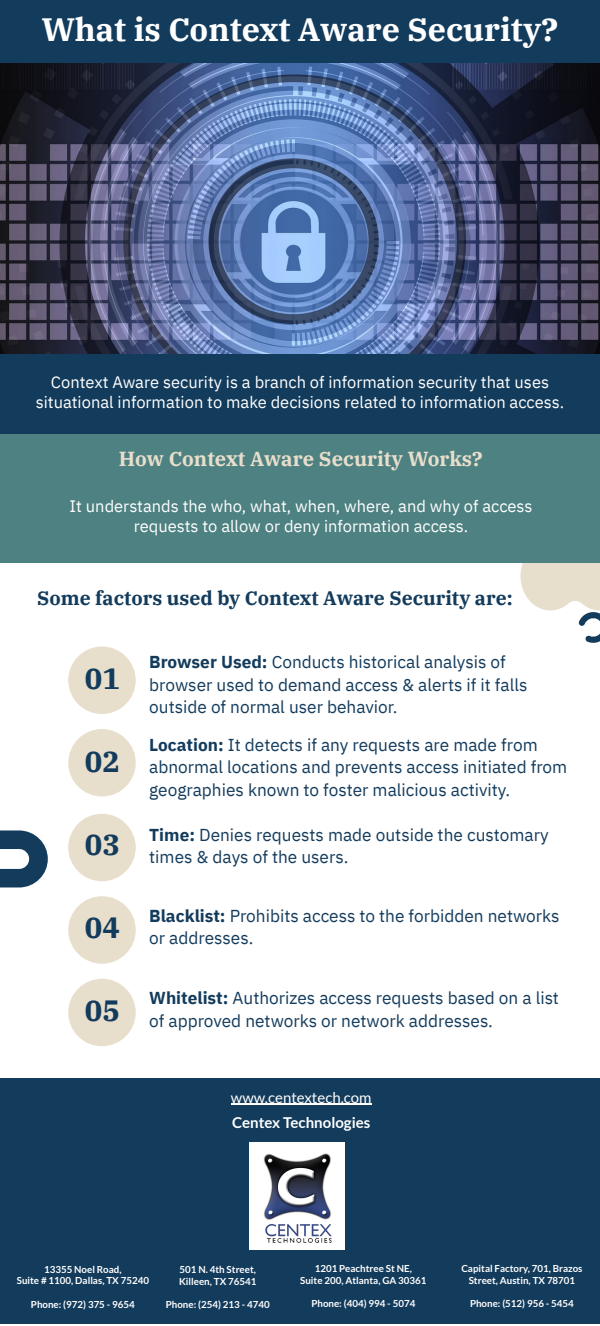
<style>
.page{position:relative;width:600px;height:1326px;background:#fff}
.page>*{position:absolute;margin:0;border:0;box-sizing:border-box;transform-origin:0 0}
.t1{font:700 32.2px "IBM Plex Serif";color:#fff}
.t2{font:700 29.2px "IBM Plex Serif";color:#133b5c}
.t3{font:700 20.2px "IBM Plex Serif";color:#e8decc}
.t4{font:700 19.5px "IBM Plex Serif";color:#133b5c}
.t5{font:17.2px/22.5px "IBM Plex Sans";color:#133b5c}
.t6{font:16.5px/20.2px "IBM Plex Sans";color:#fff;text-align:center}
.t7{font:15px "Lato";color:#fff}
.t8{font:700 15px "Lato";color:#fff}
.t9{font:700 9.8px/12px "Lato";color:#fff;text-align:center}
.s1{font-weight:700}
</style>
<div class="page">
<div style="left:0;top:0;width:600px;height:354px;background:#133b5c"></div>
<img style="left:0;top:64px;width:600px;height:290px">
<div style="left:0;top:354px;width:600px;height:80px;background:#133b5c"></div>
<div style="left:0;top:434px;width:600px;height:129px;background:#4e8181"></div>
<div style="left:68px;top:646px;width:68px;height:68px;background:#e8decc;border-radius:50%"></div>
<div style="left:68px;top:729px;width:68px;height:67px;background:#e8decc;border-radius:50%"></div>
<div style="left:68px;top:814px;width:68px;height:67px;background:#e8decc;border-radius:50%"></div>
<div style="left:68px;top:896px;width:68px;height:68px;background:#e8decc;border-radius:50%"></div>
<div style="left:68px;top:979px;width:68px;height:67px;background:#e8decc;border-radius:50%"></div>
<svg style="left:0;top:830px;width:48px;height:57px"></svg>
<svg style="left:520px;top:563px;width:80px;height:80px"></svg>
<div style="left:0;top:1078px;width:600px;height:246px;background:#133b5c"></div>
<div style="left:249px;top:1142px;width:96px;height:108px;background:#fff"></div>
<hr style="left:231px;top:1103px;width:141px;height:2px;background:#fff">
<img style="left:263px;top:1153px;width:69px;height:90px">
<p class="t1" style="left:42px;top:8px;width:518px">What is Context Aware Security?</p>
<p class="t6" style="left:36px;top:371px;width:530px">Context Aware security is a branch of information security that uses situational information to make decisions related to information access.</p>
<p class="t3" style="left:119px;top:445px;width:365px">How Context Aware Security Works?</p>
<p class="t6" style="left:70px;top:496px;width:464px;line-height:19.5px">It understands the who, what, when, where, and why of access requests to allow or deny information access.</p>
<p class="t4" style="left:37px;top:585px;width:477px">Some factors used by Context Aware Security are:</p>
<p class="t2" style="left:85px;top:659px;width:37px">01</p>
<p class="t2" style="left:85px;top:742px;width:37px">02</p>
<p class="t2" style="left:85px;top:825px;width:37px">03</p>
<p class="t2" style="left:85px;top:908px;width:37px">04</p>
<p class="t2" style="left:85px;top:991px;width:37px">05</p>
<p class="t5" style="left:149px;top:651px;width:380px"><span class="s1">Browser Used:</span> Conducts historical analysis of browser used to demand access &amp; alerts if it falls outside of normal user behavior.</p>
<p class="t5" style="left:149px;top:733px;width:420px"><span class="s1">Location:</span> It detects if any requests are made from abnormal locations and prevents access initiated from geographies known to foster malicious activity.</p>
<p class="t5" style="left:149px;top:823px;width:401px"><span class="s1">Time:</span> Denies requests made outside the customary times &amp; days of the users.</p>
<p class="t5" style="left:149px;top:904px;width:412px"><span class="s1">Blacklist:</span> Prohibits access to the forbidden networks or addresses.</p>
<p class="t5" style="left:149px;top:987px;width:411px"><span class="s1">Whitelist:</span> Authorizes access requests based on a list</p>
<p class="t5" style="left:149px;top:1009px;width:345px">of approved networks or network addresses.</p>
<p class="t7" style="left:231px;top:1088px;width:142px">www.centextech.com</p>
<p class="t8" style="left:232px;top:1113px;width:140px">Centex Technologies</p>
<p class="t9" style="left:17px;top:1263px;width:134px;line-height:11.2px">13355 Noel Road,<br>Suite # 1100, Dallas, TX 75240</p>
<p class="t9" style="left:31px;top:1298px;width:105px">Phone: (972) 375 - 9654</p>
<p class="t9" style="left:179px;top:1263px;width:79px;text-align:left">501 N. 4th Street,<br>Killeen, TX 76541</p>
<p class="t9" style="left:166px;top:1298px;width:105px">Phone: (254) 213 - 4740</p>
<p class="t9" style="left:300px;top:1262px;width:128px">1201 Peachtree St NE,<br>Suite 200, Atlanta, GA 30361</p>
<p class="t9" style="left:311px;top:1297px;width:105px">Phone: (404) 994 - 5074</p>
<p class="t9" style="left:461px;top:1262px;width:123px">Capital Factory, 701, Brazos<br>Street, Austin, TX 78701</p>
<p class="t9" style="left:470px;top:1297px;width:105px">Phone: (512) 956 - 5454</p>
</div>
